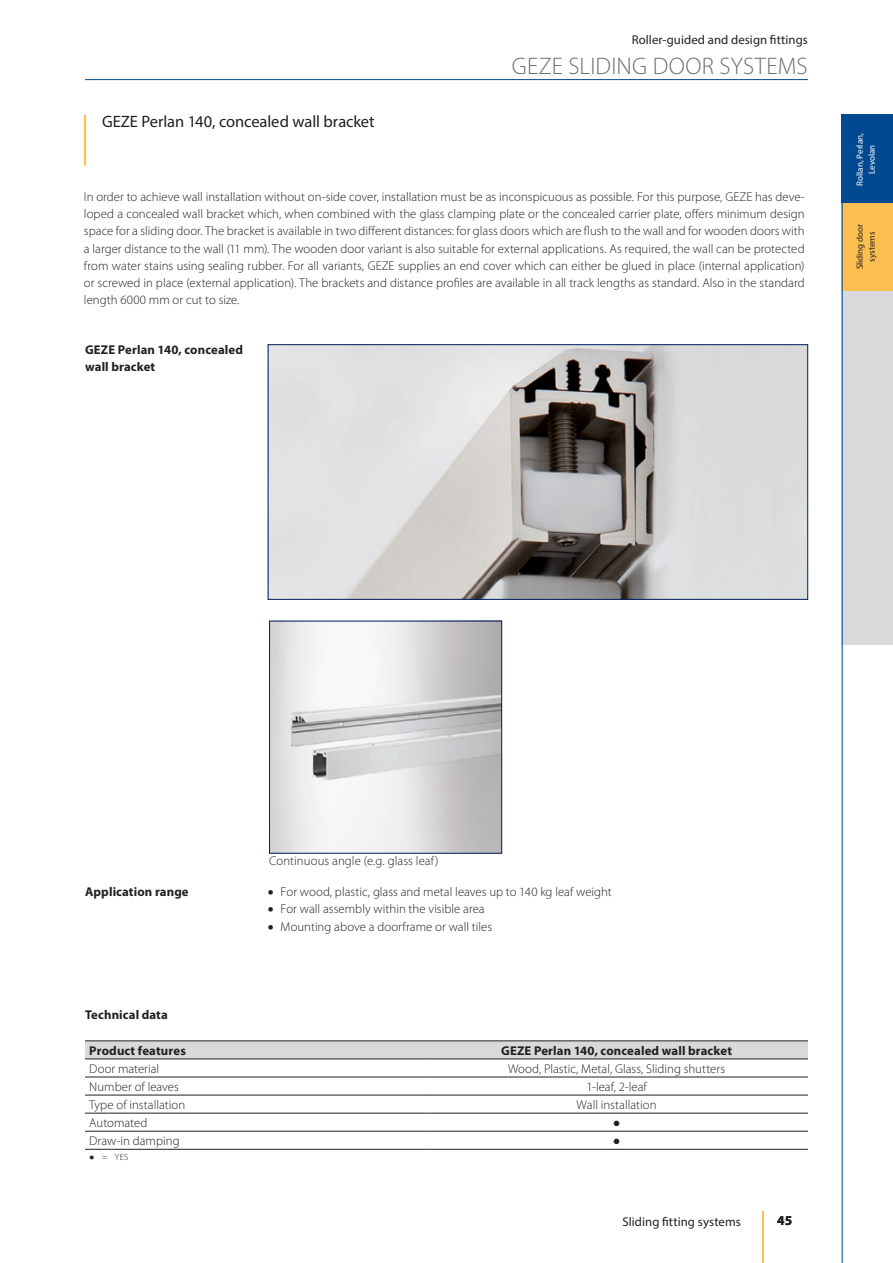
<style>
.page{position:relative;width:893px;height:1263px;background:#fff}
.page>*{position:absolute;margin:0;border:0;box-sizing:border-box;transform-origin:0 0}
.t1{font:300 24px "Myriad Pro";letter-spacing:.01em;color:#6c6d70}
.t2{font:16.5px "Myriad Pro";letter-spacing:-.005em;color:#231f20}
.t3{font:700 13.5px "Myriad Pro";color:#231f20}
.t4{font:300 12.75px/17.2px "Myriad Pro";color:#231f20;text-align:justify}
.t5{font:700 12.75px/17.2px "Myriad Pro";letter-spacing:.01em;color:#231f20}
.t6{font:12.75px "Myriad Pro";letter-spacing:.005em;color:#231f20}
.t7{font:12.75px "Arial";color:#231f20}
.t8{font:9px/12px "Myriad Pro";color:#fff;text-align:center}
.t9{font:9px/12px "Myriad Pro";color:#231f20;text-align:center}
.t10{font:300 9px "Myriad Pro";color:#231f20}
.s1{font-family:"Arial";font-weight:400}
</style>
<div class="page">
<hr style="left:85px;top:79px;width:723px;height:1px;background:#014990">
<div style="left:842px;top:115px;width:51px;height:88px;background:#014990"></div>
<div style="left:842px;top:203px;width:51px;height:88px;background:#fdbf4f"></div>
<div style="left:842px;top:291px;width:51px;height:89px;background:#d8d9db"></div>
<div style="left:842px;top:379px;width:51px;height:89px;background:#d8d9db"></div>
<div style="left:842px;top:468px;width:51px;height:88px;background:#d8d9db"></div>
<div style="left:842px;top:556px;width:51px;height:88px;background:#d8d9db"></div>
<hr style="left:842px;top:202px;width:1px;height:1061px;background:#014990">
<hr style="left:762px;top:1212px;width:2px;height:51px;background:#fdbf4f">
<hr style="left:84px;top:115px;width:2px;height:51px;background:#fdbf4f">
<img style="left:270px;top:346px;width:536px;height:252px">
<div style="left:268px;top:344px;width:540px;height:256px;border:1px solid #00205b"></div>
<img style="left:271px;top:623px;width:229px;height:228px">
<div style="left:269px;top:621px;width:233px;height:232px;border:1px solid #00205b"></div>
<svg style="left:85px;top:1041px;width:723px;height:18px;background:#cecfd1"></svg>
<hr style="left:85px;top:1040px;width:340px;height:1px;background:#231f20">
<hr style="left:425px;top:1040px;width:383px;height:1px;background:#231f20">
<hr style="left:85px;top:1059px;width:340px;height:1px;background:#231f20">
<hr style="left:425px;top:1059px;width:383px;height:1px;background:#231f20">
<hr style="left:85px;top:1077px;width:340px;height:1px;background:#231f20">
<hr style="left:425px;top:1077px;width:383px;height:1px;background:#231f20">
<hr style="left:85px;top:1095px;width:340px;height:1px;background:#231f20">
<hr style="left:425px;top:1095px;width:383px;height:1px;background:#231f20">
<hr style="left:85px;top:1113px;width:340px;height:1px;background:#231f20">
<hr style="left:425px;top:1113px;width:383px;height:1px;background:#231f20">
<hr style="left:85px;top:1131px;width:340px;height:1px;background:#231f20">
<hr style="left:425px;top:1131px;width:383px;height:1px;background:#231f20">
<hr style="left:85px;top:1149px;width:340px;height:1px;background:#231f20">
<hr style="left:425px;top:1149px;width:383px;height:1px;background:#231f20">
<p class="t2" style="left:102px;top:111px;width:274px">GEZE Perlan 140, concealed wall bracket</p>
<p class="t6" style="left:632px;top:31px;width:178px">Roller-guided and design fittings</p>
<h1 class="t1" style="left:512px;top:51px;width:297px">GEZE SLIDING DOOR SYSTEMS</h1>
<p class="t4" style="left:84px;top:188px;width:722px">In order to achieve wall installation without on-side cover, installation must be as inconspicuous as possible. For this purpose, GEZE has deve&shy;loped a concealed wall bracket which, when combined with the glass clamping plate or the concealed carrier plate, offers minimum design space for a sliding door. The bracket is available in two different distances: for glass doors which are flush to the wall and for wooden doors with a larger distance to the wall (11 mm). The wooden door variant is also suitable for external applications. As required, the wall can be protected from water stains using sealing rubber. For all variants, GEZE supplies an end cover which can either be glued in place (internal application) or screwed in place (external application). The brackets and distance profiles are available in all track lengths as standard. Also in the standard length 6000 mm or cut to size.</p>
<p class="t5" style="left:85px;top:341px;width:160px">GEZE Perlan 140, concealed wall bracket</p>
<p class="t8" style="left:853px;top:186px;width:54px;rotate:-90deg">Rollan, Perlan,<br>Levolan</p>
<p class="t9" style="left:853px;top:269px;width:47px;rotate:-90deg">Sliding door systems</p>
<p class="t4" style="left:269px;top:852px;width:171px">Continuous angle (e.g. glass leaf)</p>
<p class="t5" style="left:85px;top:883px;width:105px">Application range</p>
<p class="t4" style="left:268px;top:883px;width:345px">• For wood, plastic, glass and metal leaves up to 140 kg leaf weight</p>
<p class="t4" style="left:268px;top:900px;width:218px">• For wall assembly within the visible area</p>
<p class="t4" style="left:268px;top:917px;width:226px">• Mounting above a doorframe or wall tiles</p>
<p class="t5" style="left:85px;top:1006px;width:84px">Technical data</p>
<p class="t5" style="left:89px;top:1041px;width:98px">Product features</p>
<p class="t5" style="left:501px;top:1041px;width:232px">GEZE Perlan 140, concealed wall bracket</p>
<p class="t4" style="left:89px;top:1060px;width:71px">Door material</p>
<p class="t4" style="left:508px;top:1060px;width:219px">Wood, Plastic, Metal, Glass, Sliding shutters</p>
<p class="t4" style="left:89px;top:1078px;width:91px">Number of leaves</p>
<p class="t4" style="left:586px;top:1078px;width:62px">1-leaf, 2-leaf</p>
<p class="t4" style="left:89px;top:1096px;width:97px">Type of installation</p>
<p class="t4" style="left:577px;top:1096px;width:81px">Wall installation</p>
<p class="t4" style="left:89px;top:1114px;width:60px">Automated</p>
<p class="t7" style="left:613px;top:1114px;width:9px">●</p>
<p class="t4" style="left:89px;top:1132px;width:92px">Draw-in damping</p>
<p class="t7" style="left:613px;top:1132px;width:9px">●</p>
<p class="t10" style="left:89px;top:1152px;width:41px"><span class="s1">●</span> = YES</p>
<p class="t6" style="left:622px;top:1213px;width:120px">Sliding fitting systems</p>
<p class="t3" style="left:777px;top:1212px;width:16px">45</p>
</div>
